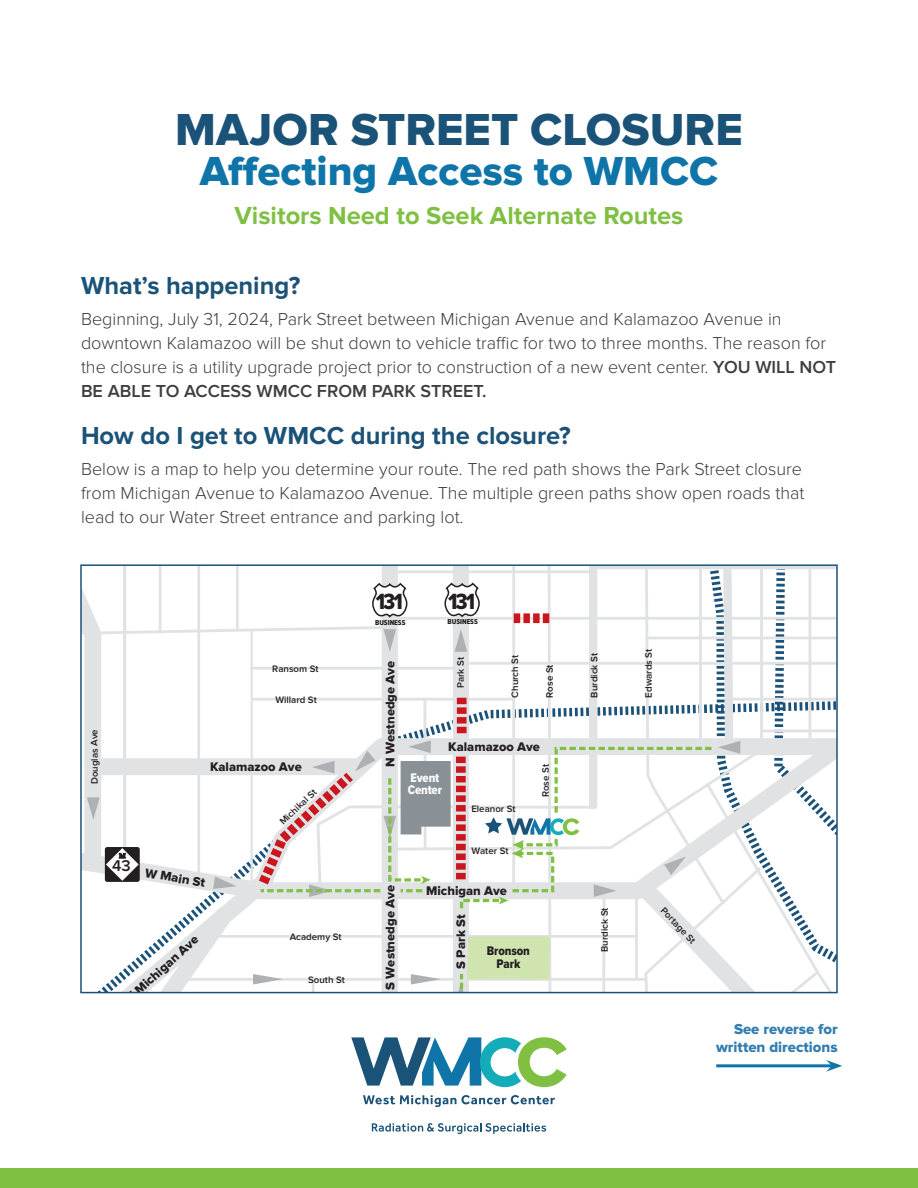
<style>
.page{position:relative;width:918px;height:1188px;background:#fff}
.page>*{position:absolute;margin:0;border:0;box-sizing:border-box;transform-origin:0 0}
.t1{font:46.5px "Proxima Nova Extrabld";color:#1b5278}
.t2{font:42px "Proxima Nova Extrabld";color:#0f75a9}
.t3{font:700 25.5px "Proxima Nova";color:#1b5278}
.t4{font:700 25.5px "Proxima Nova";color:#7fc043}
.t5{font:22.8px "Proxima Nova Cond Extrabld";letter-spacing:-.085em;color:#231f20}
.t6{font:300 18px/24px "Proxima Nova";color:#3e3e3f}
.t7{font:600 16.2px "Proxima Nova";color:#231f20}
.t8{font:15px/18px "Proxima Nova Extrabld";color:#327eb0;text-align:right}
.t9{font:12.9px "Proxima Nova Extrabld";color:#231f20}
.t10{font:12.9px/12.9px "Proxima Nova Cond Extrabld";letter-spacing:-.01em;color:#231f20;text-align:center}
.t11{font:12.9px/12.9px "Proxima Nova Cond Extrabld";letter-spacing:-.01em;color:#fff}
.t12{font:600 9.75px "Proxima Nova";color:#231f20}
.t13{font:7.35px "Proxima Nova Cond Extrabld";color:#231f20}
.s1{font-weight:600}
.s2{font-family:"Univers";font-weight:700}
</style>
<div class="page">
<div style="left:0;top:1168px;width:918px;height:20px;background:#7fc043"></div>
<svg style="left:363px;top:1095px;width:192px;height:12px"></svg>
<svg style="left:351px;top:1037px;width:216px;height:50px"></svg>
<svg style="left:372px;top:1123px;width:174px;height:11px"></svg>
<svg style="left:81px;top:567px;width:756px;height:427px"></svg>
<div style="left:80px;top:564px;width:758px;height:429px;border:2px solid #1b5278"></div>
<hr style="left:716px;top:1064px;width:116px;height:3px;background:#0f75a9">
<svg style="left:826px;top:1060px;width:16px;height:12px"></svg>
<p class="t1" style="left:175px;top:102px;width:569px">MAJOR STREET CLOSURE</p>
<p class="t2" style="left:200px;top:147px;width:520px">Affecting Access to WMCC</p>
<p class="t4" style="left:235px;top:201px;width:450px">Visitors Need to Seek Alternate Routes</p>
<p class="t3" style="left:81px;top:271px;width:221px">What’s happening?</p>
<p class="t6" style="left:81px;top:307px;width:757px">Beginning, July 31, 2024, Park Street between Michigan Avenue and Kalamazoo Avenue in downtown Kalamazoo will be shut down to vehicle traffic for two to three months. The reason for the closure is a utility upgrade project prior to construction of a new event center. <span class="s1">YOU WILL NOT BE ABLE TO ACCESS WMCC FROM PARK STREET.</span></p>
<p class="t3" style="left:81px;top:421px;width:491px">How do I get to WMCC during the closure?</p>
<p class="t6" style="left:81px;top:457px;width:725px">Below is a map to help you determine your route. The red path shows the Park Street closure from Michigan Avenue to Kalamazoo Avenue. The multiple green paths show open roads that lead to our Water Street entrance and parking lot.</p>
<p class="t9" style="left:454px;top:547px;width:58px;rotate:-90deg">N Park St</p>
<p class="t12" style="left:89px;top:784px;width:57px;rotate:-90deg">Douglas Ave</p>
<p class="t7" style="left:112px;top:857px;width:20px">3<span class="s2">4</span></p>
<p class="t12" style="left:272px;top:663px;width:48px">Ransom St</p>
<p class="t12" style="left:276px;top:695px;width:43px">Willard St</p>
<p class="t9" style="left:210px;top:760px;width:93px">Kalamazoo Ave</p>
<p class="t9" style="left:147px;top:865px;width:62px;rotate:10deg">W Main St</p>
<p class="t12" style="left:277px;top:819px;width:49px;rotate:-44deg">M ichikal St</p>
<p class="t9" style="left:120px;top:997px;width:98px;rotate:-42deg">W Michigan Ave</p>
<p class="t12" style="left:290px;top:931px;width:53px">Academy St</p>
<p class="t12" style="left:308px;top:974px;width:38px">South St</p>
<p class="t5" style="left:376px;top:585px;width:28px">131</p>
<p class="t13" style="left:375px;top:617px;width:32px">BUSINESS</p>
<p class="t5" style="left:448px;top:585px;width:28px">131</p>
<p class="t13" style="left:448px;top:617px;width:32px">BUSINESS</p>
<p class="t9" style="left:383px;top:767px;width:108px;rotate:-90deg">N Westnedge Ave</p>
<p class="t12" style="left:455px;top:688px;width:32px;rotate:-90deg">Park St</p>
<p class="t12" style="left:509px;top:698px;width:44px;rotate:-90deg">Church St</p>
<p class="t12" style="left:589px;top:698px;width:46px;rotate:-90deg">Burdick St</p>
<p class="t12" style="left:643px;top:698px;width:50px;rotate:-90deg">Edwards St</p>
<p class="t12" style="left:544px;top:698px;width:35px;rotate:-90deg">Rose St</p>
<p class="t9" style="left:448px;top:739px;width:93px">Kalamazoo Ave</p>
<p class="t11" style="left:408px;top:771px;width:36px">Event<br>Center</p>
<p class="t12" style="left:471px;top:803px;width:46px">Eleanor St</p>
<p class="t12" style="left:540px;top:797px;width:35px;rotate:-90deg">Rose St</p>
<p class="t9" style="left:383px;top:990px;width:106px;rotate:-90deg">S Westnedge Ave</p>
<p class="t12" style="left:471px;top:845px;width:39px">Water St</p>
<p class="t9" style="left:426px;top:883px;width:82px">Michigan Ave</p>
<p class="t9" style="left:454px;top:969px;width:56px;rotate:-90deg">S Park St</p>
<p class="t12" style="left:666px;top:905px;width:47px;rotate:46deg">Portage St</p>
<p class="t12" style="left:599px;top:952px;width:46px;rotate:-90deg">Burdick St</p>
<p class="t10" style="left:487px;top:944px;width:44px">Bronson<br>Park</p>
<p class="t8" style="left:716px;top:1020px;width:123px">See reverse for written directions</p>
</div>
